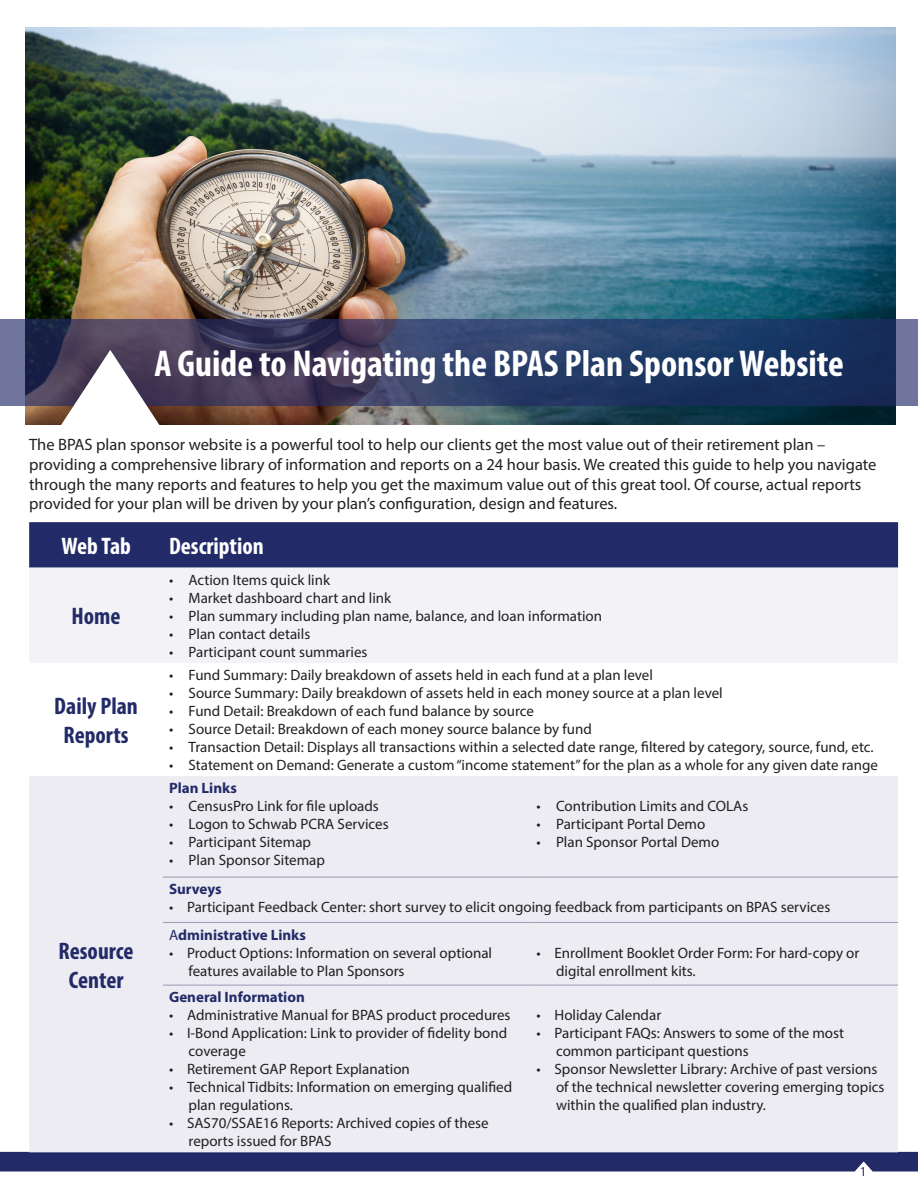
<style>
.page{position:relative;width:918px;height:1188px;background:#fff}
.page>*{position:absolute;margin:0;border:0;box-sizing:border-box;transform-origin:0 0}
.Quote_White{font:700 condensed 37.5px "Myriad Pro";color:#fff}
.Header_2_Blue{font:700 condensed 24px/28.8px "Myriad Pro";color:#222b68;text-align:center}
.Body_Text{font:700 condensed 24px "Myriad Pro";color:#fff}
.Header_2_Blue-2{font:700 condensed 24px "Myriad Pro";letter-spacing:-.01em;color:#fff}
.Body_Text-2{font:16.5px/19.8px "Myriad Pro";color:#231f20}
.t1{font:15px/18px "Myriad Pro";color:#231f20}
.Body_Text-3{font:700 15px "Myriad Pro";color:#222b68}
.t2{font:13.5px "Myriad Pro";color:#222b68}
.s1{font-weight:400}
</style>
<div class="page">
<svg style="left:0;top:1152px;width:918px;height:20px"></svg>
<div style="left:29px;top:522px;width:869px;height:46px;background:#222b68"></div>
<div style="left:29px;top:568px;width:869px;height:95px;background:#f3f3f7"></div>
<div style="left:29px;top:776px;width:869px;height:376px;background:#ececf2"></div>
<hr style="left:163px;top:877px;width:368px;height:1px;background:#9b98b6">
<hr style="left:531px;top:877px;width:367px;height:1px;background:#9b98b6">
<hr style="left:163px;top:922px;width:368px;height:1px;background:#9b98b6">
<hr style="left:531px;top:922px;width:367px;height:1px;background:#9b98b6">
<hr style="left:163px;top:985px;width:368px;height:1px;background:#9b98b6">
<hr style="left:531px;top:985px;width:367px;height:1px;background:#9b98b6">
<img style="left:25px;top:27px;width:871px;height:398px">
<svg style="left:0;top:319px;width:918px;height:86px"></svg>
<svg style="left:58px;top:350px;width:104px;height:75px"></svg>
<p class="Quote_White" style="left:154px;top:340px;width:691px">A Guide to Navigating the BPAS Plan Sponsor Website</p>
<p class="Body_Text-2" style="left:29px;top:434px;width:849px">The BPAS plan sponsor website is a powerful tool to help our clients get the most value out of their retirement plan – providing a comprehensive library of information and reports on a 24 hour basis. We created this guide to help you navigate through the many reports and features to help you get the maximum value out of this great tool. Of course, actual reports provided for your plan will be driven by your plan’s configuration, design and features.</p>
<p class="Header_2_Blue-2" style="left:61px;top:531px;width:71px">Web Tab</p>
<p class="Body_Text" style="left:169px;top:531px;width:96px">Description</p>
<p class="Header_2_Blue" style="left:72px;top:601px;width:50px">Home</p>
<p class="Header_2_Blue" style="left:54px;top:691px;width:85px">Daily Plan<br>Reports</p>
<p class="Header_2_Blue" style="left:59px;top:936px;width:76px">Resource<br>Center</p>
<p class="t1" style="left:169px;top:571px;width:163px">• Action Items quick link</p>
<p class="t1" style="left:169px;top:589px;width:224px">• Market dashboard chart and link</p>
<p class="t1" style="left:169px;top:607px;width:435px">• Plan summary including plan name, balance, and loan information</p>
<p class="t1" style="left:169px;top:625px;width:143px">• Plan contact details</p>
<p class="t1" style="left:169px;top:643px;width:200px">• Participant count summaries</p>
<p class="t1" style="left:169px;top:666px;width:485px">• Fund Summary: Daily breakdown of assets held in each fund at a plan level</p>
<p class="t1" style="left:169px;top:684px;width:555px">• Source Summary: Daily breakdown of assets held in each money source at a plan level</p>
<p class="t1" style="left:169px;top:702px;width:366px">• Fund Detail: Breakdown of each fund balance by source</p>
<p class="t1" style="left:169px;top:720px;width:424px">• Source Detail: Breakdown of each money source balance by fund</p>
<p class="t1" style="left:169px;top:738px;width:706px">• Transaction Detail: Displays all transactions within a selected date range, filtered by category, source, fund, etc.</p>
<p class="t1" style="left:169px;top:756px;width:711px">• Statement on Demand: Generate a custom “income statement” for the plan as a whole for any given date range</p>
<p class="Body_Text-3" style="left:169px;top:779px;width:69px">Plan Links</p>
<p class="t1" style="left:169px;top:797px;width:211px">• CensusPro Link for file uploads</p>
<p class="t1" style="left:169px;top:815px;width:221px">• Logon to Schwab PCRA Services</p>
<p class="t1" style="left:169px;top:833px;width:144px">• Participant Sitemap</p>
<p class="t1" style="left:169px;top:851px;width:157px">• Plan Sponsor Sitemap</p>
<p class="t1" style="left:537px;top:797px;width:213px">• Contribution Limits and COLAs</p>
<p class="t1" style="left:537px;top:815px;width:170px">• Participant Portal Demo</p>
<p class="t1" style="left:537px;top:833px;width:184px">• Plan Sponsor Portal Demo</p>
<p class="Body_Text-3" style="left:169px;top:880px;width:54px">Surveys</p>
<p class="t1" style="left:169px;top:898px;width:663px">• Participant Feedback Center: short survey to elicit ongoing feedback from participants on BPAS services</p>
<p class="Body_Text-3" style="left:169px;top:925px;width:138px"><span class="s1">A</span>dministrative Links</p>
<p class="t1" style="left:189px;top:943px;width:305px;text-indent:-20px">• Product Options: Information on several optional features available to Plan Sponsors</p>
<p class="t1" style="left:556px;top:943px;width:305px;text-indent:-20px">• Enrollment Booklet Order Form: For hard-copy or digital enrollment kits.</p>
<p class="Body_Text-3" style="left:169px;top:988px;width:137px">General Information</p>
<p class="t1" style="left:169px;top:1006px;width:343px">• Administrative Manual for BPAS product procedures</p>
<p class="t1" style="left:189px;top:1024px;width:320px;text-indent:-20px">• I-Bond Application: Link to provider of fidelity bond coverage</p>
<p class="t1" style="left:169px;top:1060px;width:242px">• Retirement GAP Report Explanation</p>
<p class="t1" style="left:189px;top:1078px;width:325px;text-indent:-20px">• Technical Tidbits: Information on emerging qualified plan regulations.</p>
<p class="t1" style="left:189px;top:1114px;width:302px;text-indent:-20px">• SAS70/SSAE16 Reports: Archived copies of these reports issued for BPAS</p>
<p class="t1" style="left:537px;top:1006px;width:126px">• Holiday Calendar</p>
<p class="t1" style="left:556px;top:1024px;width:290px;text-indent:-20px">• Participant FAQs: Answers to some of the most common participant questions</p>
<p class="t1" style="left:556px;top:1060px;width:330px;text-indent:-20px">• Sponsor Newsletter Library: Archive of past versions of the technical newsletter covering emerging topics within the qualified plan industry.</p>
<p class="t2" style="left:860px;top:1163px;width:8px">1</p>
</div>
